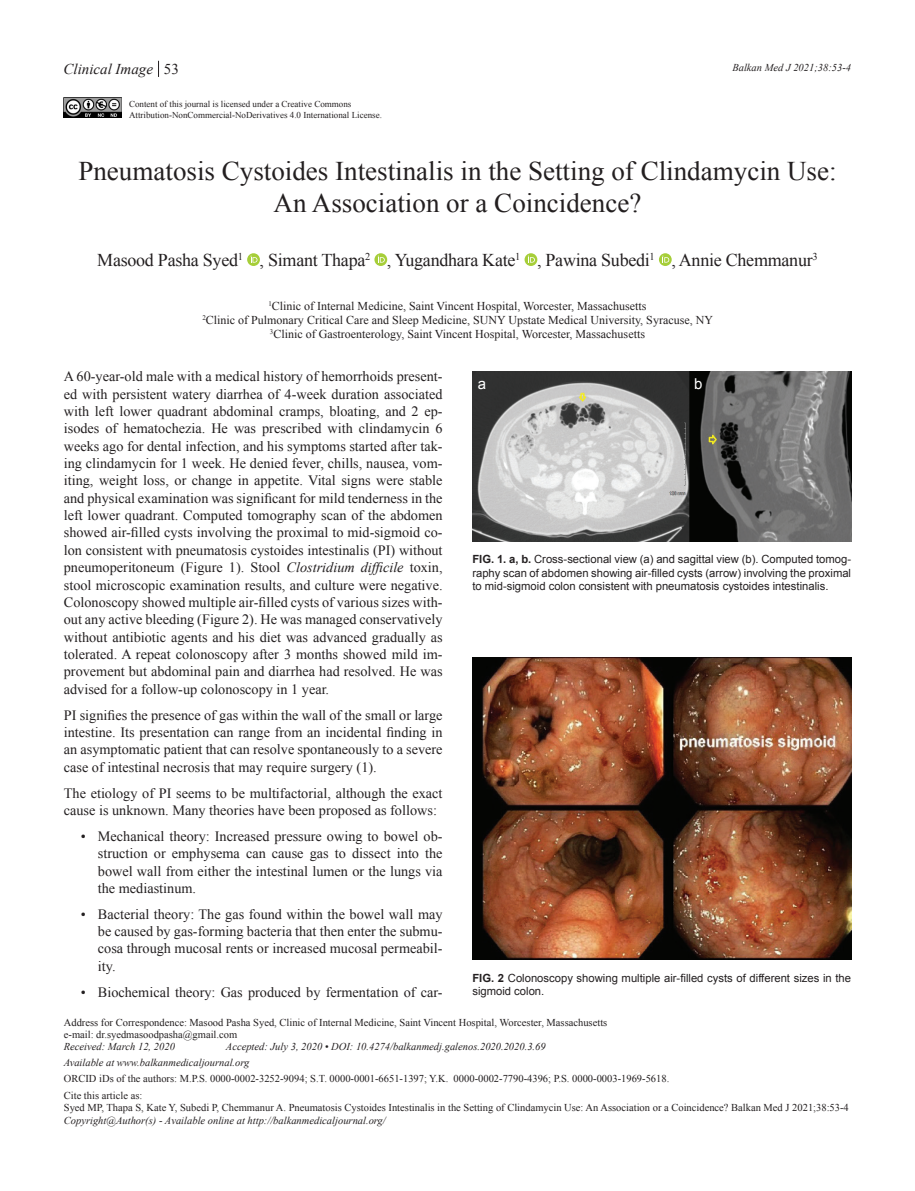
<style>
.page{position:relative;width:915px;height:1191px;background:#fff}
.page>*{position:absolute;margin:0;border:0;box-sizing:border-box;transform-origin:0 0}
.t1{font:27px/32.4px "Times New Roman";color:#231f20;text-align:center}
.t2{font:18px "Times New Roman";letter-spacing:-.015em;color:#231f20}
.t3{font:italic 15px "Times New Roman";color:#231f20}
.t4{font:15px "Times New Roman";color:#231f20}
.t5{font:15px "Arial";color:#fff}
.List_Paragraph{font:14.25px/17.4px "Times New Roman";color:#231f20;text-align:justify}
.t6{font:12px "Times New Roman";color:#231f20}
.t7{font:11.25px/13.5px "Arial";color:#231f20;text-align:justify}
.t8{font:10.5px "Times New Roman";color:#231f20}
.t9{font:italic 10.5px "Times New Roman";color:#231f20}
.t10{font:9px/10.8px "Times New Roman";color:#231f20}
.s1{font-style:italic}
.s2{font-weight:700}
</style>
<div class="page">
<svg style="left:158px;top:61px;width:1px;height:16px"></svg>
<svg style="left:247px;top:253px;width:13px;height:13px"></svg>
<svg style="left:250px;top:256px;width:7px;height:7px"></svg>
<svg style="left:374px;top:253px;width:13px;height:13px"></svg>
<svg style="left:378px;top:256px;width:6px;height:7px"></svg>
<svg style="left:524px;top:253px;width:13px;height:13px"></svg>
<svg style="left:527px;top:256px;width:7px;height:7px"></svg>
<svg style="left:658px;top:253px;width:13px;height:13px"></svg>
<svg style="left:662px;top:256px;width:7px;height:7px"></svg>
<img style="left:472px;top:371px;width:378px;height:170px">
<img style="left:472px;top:658px;width:378px;height:301px">
<img style="left:64px;top:98px;width:58px;height:20px">
<p class="t3" style="left:63px;top:59px;width:91px">Clinical Image</p>
<p class="t4" style="left:164px;top:59px;width:16px">53</p>
<p class="t10" style="left:129px;top:98px;width:254px">Content of this journal is licensed under a Creative Commons<br>Attribution-NonCommercial-NoDerivatives 4.0 International License.</p>
<p class="t9" style="left:732px;top:60px;width:120px">Balkan Med J 2021;38:53-4</p>
<p class="t1" style="left:78px;top:154px;width:759px">Pneumatosis Cystoides Intestinalis in the Setting of Clindamycin Use:<br>An Association or a Coincidence?</p>
<p class="t2" style="left:97px;top:248px;width:721px">Masood Pasha Syed<sup>1</sup> , Simant Thapa<sup>2</sup> , Yugandhara Kate<sup>1</sup> , Pawina Subedi<sup>1</sup> , Annie Chemmanur<sup>3</sup></p>
<p class="t6" style="left:268px;top:297px;width:379px"><sup>1</sup>Clinic of Internal Medicine, Saint Vincent Hospital, Worcester, Massachusetts</p>
<p class="t6" style="left:202px;top:312px;width:512px"><sup>2</sup>Clinic of Pulmonary Critical Care and Sleep Medicine, SUNY Upstate Medical University, Syracuse, NY</p>
<p class="t6" style="left:270px;top:326px;width:376px"><sup>3</sup>Clinic of Gastroenterology, Saint Vincent Hospital, Worcester, Massachusetts</p>
<p class="List_Paragraph" style="left:64px;top:367px;width:380px">A 60-year-old male with a medical history of hemorrhoids present&shy;ed with persistent watery diarrhea of 4-week duration associated with left lower quadrant abdominal cramps, bloating, and 2 ep&shy;isodes of hematochezia. He was prescribed with clindamycin 6 weeks ago for dental infection, and his symptoms started after tak&shy;ing clindamycin for 1 week. He denied fever, chills, nausea, vom&shy;iting, weight loss, or change in appetite. Vital signs were stable and physical examination was significant for mild tenderness in the left lower quadrant. Computed tomography scan of the abdomen showed air-filled cysts involving the proximal to mid-sigmoid co&shy;lon consistent with pneumatosis cystoides intestinalis (PI) without pneumoperitoneum (Figure 1). Stool <span class="s1">Clostridium difficile</span> toxin, stool microscopic examination results, and culture were negative.<br>Colonoscopy showed multiple air-filled cysts of various sizes with&shy;out any active bleeding (Figure 2). He was managed conservatively without antibiotic agents and his diet was advanced gradually as tolerated. A repeat colonoscopy after 3 months showed mild im&shy;provement but abdominal pain and diarrhea had resolved. He was advised for a follow-up colonoscopy in 1 year.</p>
<p class="List_Paragraph" style="left:64px;top:706px;width:380px">PI signifies the presence of gas within the wall of the small or large intestine. Its presentation can range from an incidental finding in an asymptomatic patient that can resolve spontaneously to a severe case of intestinal necrosis that may require surgery (1).</p>
<p class="List_Paragraph" style="left:64px;top:784px;width:380px">The etiology of PI seems to be multifactorial, although the exact cause is unknown. Many theories have been proposed as follows:</p>
<p class="List_Paragraph" style="left:98px;top:827px;width:346px;text-indent:-17px">• Mechanical theory: Increased pressure owing to bowel ob&shy;struction or emphysema can cause gas to dissect into the bowel wall from either the intestinal lumen or the lungs via the mediastinum.</p>
<p class="List_Paragraph" style="left:98px;top:905px;width:346px;text-indent:-17px">• Bacterial theory: The gas found within the bowel wall may be caused by gas-forming bacteria that then enter the submu&shy;cosa through mucosal rents or increased mucosal permeabil&shy;ity.</p>
<p class="List_Paragraph" style="left:81px;top:983px;width:363px">• Biochemical theory: Gas produced by fermentation of car-</p>
<p class="t5" style="left:477px;top:373px;width:10px">a</p>
<p class="t5" style="left:693px;top:373px;width:10px">b</p>
<p class="t7" style="left:472px;top:552px;width:380px"><span class="s2">FIG. 1. a, b.</span> Cross-sectional view (a) and sagittal view (b). Computed tomog&shy;raphy scan of abdomen showing air-filled cysts (arrow) involving the proximal to mid-sigmoid colon consistent with pneumatosis cystoides intestinalis.</p>
<p class="t7" style="left:472px;top:971px;width:380px"><span class="s2">FIG. 2</span> Colonoscopy showing multiple air-filled cysts of different sizes in the sigmoid colon.</p>
<p class="t8" style="left:64px;top:1015px;width:545px">Address for Correspondence: Masood Pasha Syed, Clinic of Internal Medicine, Saint Vincent Hospital, Worcester, Massachusetts</p>
<p class="t8" style="left:64px;top:1027px;width:175px">e-mail: dr.syedmasoodpasha@gmail.com</p>
<p class="t9" style="left:64px;top:1039px;width:112px">Received: March 12, 2020</p>
<p class="t9" style="left:226px;top:1039px;width:321px">Accepted: July 3, 2020 • DOI: 10.4274/balkanmedj.galenos.2020.2020.3.69</p>
<p class="t9" style="left:64px;top:1055px;width:187px">Available at www.balkanmedicaljournal.org</p>
<p class="t8" style="left:64px;top:1088px;width:80px">Cite this article as:</p>
<p class="t8" style="left:64px;top:1100px;width:786px">Syed MP, Thapa S, Kate Y, Subedi P, Chemmanur A. Pneumatosis Cystoides Intestinalis in the Setting of Clindamycin Use: An Association or a Coincidence? Balkan Med J 2021;38:53-4</p>
<p class="t9" style="left:64px;top:1113px;width:323px">Copyright@Author(s) - Available online at http://balkanmedicaljournal.org/</p>
<p class="t8" style="left:64px;top:1071px;width:607px">ORCID iDs of the authors: M.P.S. 0000-0002-3252-9094; S.T. 0000-0001-6651-1397; Y.K. 0000-0002-7790-4396; P.S. 0000-0003-1969-5618.</p>
</div>
